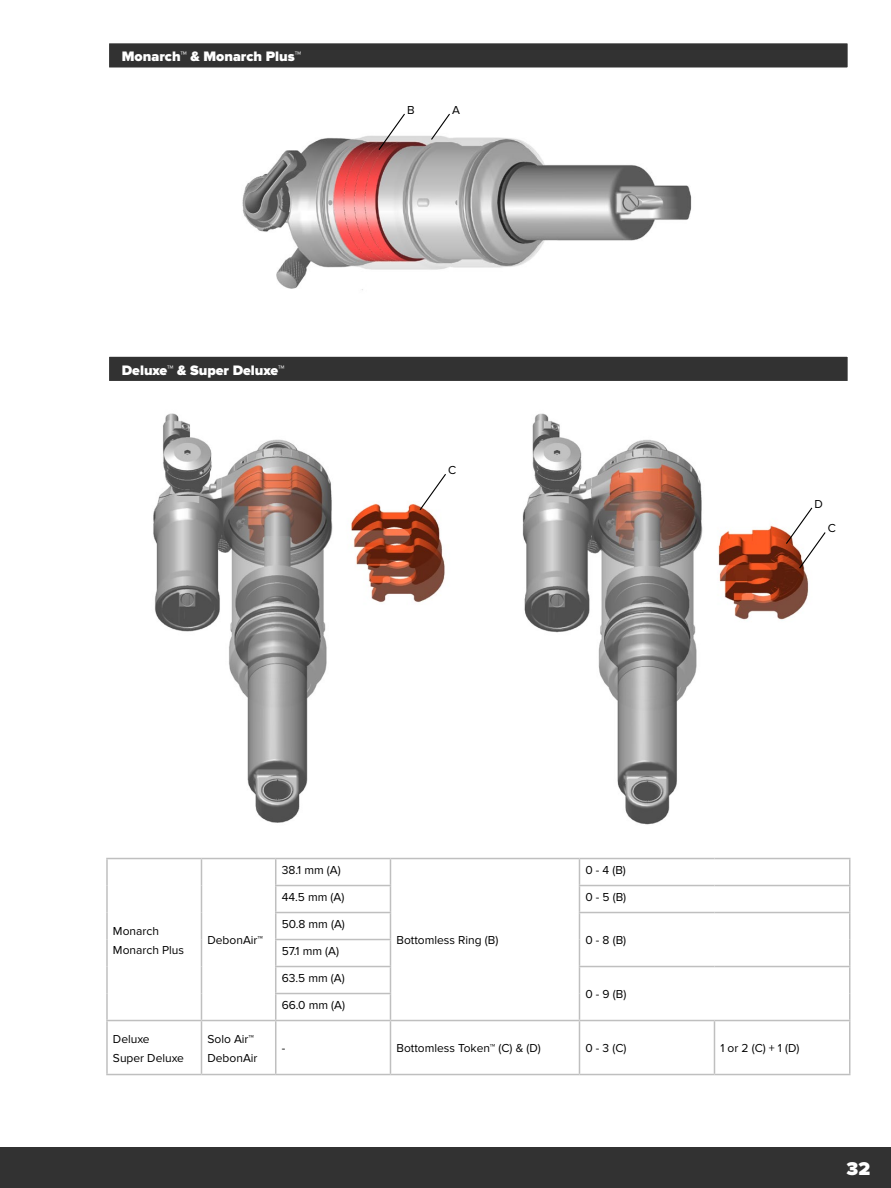
<style>
.page{position:relative;width:891px;height:1188px;background:#fff}
.page>*{position:absolute;margin:0;border:0;box-sizing:border-box;transform-origin:0 0}
.t1{font:900 19.2px "Proxima Nova";color:#fff}
.Caption_Text_Proxima{font:900 14.25px "Proxima Nova";color:#fff}
.User_Manual_Text_-_N{font:12px "Proxima Nova";color:#000}
</style>
<div class="page">
<div style="left:0;top:1148px;width:891px;height:40px;background:#323232"></div>
<hr style="left:106px;top:858px;width:95px;height:1px;background:#bfbfbf">
<hr style="left:106px;top:859px;width:2px;height:27px;background:#bfbfbf">
<hr style="left:201px;top:858px;width:75px;height:1px;background:#bfbfbf">
<hr style="left:276px;top:858px;width:114px;height:1px;background:#bfbfbf">
<hr style="left:390px;top:858px;width:189px;height:1px;background:#bfbfbf">
<hr style="left:579px;top:858px;width:135px;height:1px;background:#bfbfbf">
<hr style="left:714px;top:858px;width:137px;height:1px;background:#bfbfbf">
<hr style="left:106px;top:886px;width:2px;height:27px;background:#bfbfbf">
<hr style="left:275px;top:885px;width:116px;height:1px;background:#bfbfbf">
<hr style="left:579px;top:885px;width:135px;height:1px;background:#bfbfbf">
<hr style="left:714px;top:885px;width:137px;height:1px;background:#bfbfbf">
<hr style="left:106px;top:913px;width:2px;height:27px;background:#bfbfbf">
<hr style="left:275px;top:912px;width:116px;height:1px;background:#bfbfbf">
<hr style="left:579px;top:912px;width:135px;height:1px;background:#bfbfbf">
<hr style="left:714px;top:912px;width:137px;height:1px;background:#bfbfbf">
<hr style="left:106px;top:940px;width:2px;height:27px;background:#bfbfbf">
<hr style="left:275px;top:939px;width:116px;height:1px;background:#bfbfbf">
<hr style="left:106px;top:967px;width:2px;height:27px;background:#bfbfbf">
<hr style="left:275px;top:966px;width:116px;height:1px;background:#bfbfbf">
<hr style="left:579px;top:966px;width:135px;height:1px;background:#bfbfbf">
<hr style="left:714px;top:966px;width:137px;height:1px;background:#bfbfbf">
<hr style="left:106px;top:994px;width:2px;height:26px;background:#bfbfbf">
<svg style="left:201px;top:859px;width:1px;height:161px"></svg>
<hr style="left:275px;top:993px;width:116px;height:1px;background:#bfbfbf">
<svg style="left:275px;top:859px;width:1px;height:161px"></svg>
<svg style="left:390px;top:859px;width:1px;height:161px"></svg>
<svg style="left:579px;top:859px;width:1px;height:161px"></svg>
<svg style="left:849px;top:859px;width:1px;height:161px"></svg>
<hr style="left:106px;top:1020px;width:95px;height:1px;background:#bfbfbf">
<hr style="left:106px;top:1021px;width:2px;height:53px;background:#bfbfbf">
<hr style="left:201px;top:1020px;width:75px;height:1px;background:#bfbfbf">
<hr style="left:201px;top:1021px;width:1px;height:53px;background:#bfbfbf">
<hr style="left:276px;top:1020px;width:114px;height:1px;background:#bfbfbf">
<hr style="left:275px;top:1021px;width:1px;height:53px;background:#bfbfbf">
<hr style="left:390px;top:1020px;width:189px;height:1px;background:#bfbfbf">
<hr style="left:390px;top:1021px;width:1px;height:53px;background:#bfbfbf">
<hr style="left:579px;top:1020px;width:135px;height:1px;background:#bfbfbf">
<hr style="left:579px;top:1021px;width:1px;height:53px;background:#bfbfbf">
<hr style="left:714px;top:1020px;width:137px;height:1px;background:#bfbfbf">
<hr style="left:714px;top:1021px;width:1px;height:53px;background:#bfbfbf">
<hr style="left:849px;top:1021px;width:1px;height:53px;background:#bfbfbf">
<hr style="left:106px;top:1074px;width:95px;height:1px;background:#bfbfbf">
<hr style="left:201px;top:1074px;width:75px;height:1px;background:#bfbfbf">
<hr style="left:276px;top:1074px;width:114px;height:1px;background:#bfbfbf">
<hr style="left:390px;top:1074px;width:189px;height:1px;background:#bfbfbf">
<hr style="left:579px;top:1074px;width:135px;height:1px;background:#bfbfbf">
<hr style="left:714px;top:1074px;width:137px;height:1px;background:#bfbfbf">
<div style="left:108px;top:42px;width:741px;height:27px;background:#323232"></div>
<div style="left:106px;top:40px;width:745px;height:30px;border:3px solid #fff"></div>
<div style="left:108px;top:355px;width:741px;height:27px;background:#323232"></div>
<div style="left:106px;top:354px;width:745px;height:30px;border:3px solid #fff"></div>
<img style="left:153px;top:413px;width:292px;height:410px">
<img style="left:522px;top:413px;width:287px;height:412px">
<img style="left:242px;top:135px;width:450px;height:155px">
<svg style="left:377px;top:113px;width:29px;height:38px"></svg>
<svg style="left:418px;top:473px;width:28px;height:38px"></svg>
<svg style="left:785px;top:506px;width:41px;height:64px"></svg>
<svg style="left:430px;top:113px;width:21px;height:28px"></svg>
<p class="Caption_Text_Proxima" style="left:122px;top:48px;width:181px">Monarch™ &amp; Monarch Plus™</p>
<p class="Caption_Text_Proxima" style="left:122px;top:362px;width:164px">Deluxe™ &amp; Super Deluxe™</p>
<p class="User_Manual_Text_-_N" style="left:407px;top:103px;width:9px">B</p>
<p class="User_Manual_Text_-_N" style="left:452px;top:103px;width:9px">A</p>
<p class="User_Manual_Text_-_N" style="left:448px;top:463px;width:10px">C</p>
<p class="User_Manual_Text_-_N" style="left:815px;top:497px;width:10px">D</p>
<p class="User_Manual_Text_-_N" style="left:828px;top:521px;width:10px">C</p>
<p class="User_Manual_Text_-_N" style="left:113px;top:924px;width:48px">Monarch</p>
<p class="User_Manual_Text_-_N" style="left:113px;top:943px;width:73px">Monarch Plus</p>
<p class="User_Manual_Text_-_N" style="left:113px;top:1032px;width:38px">Deluxe</p>
<p class="User_Manual_Text_-_N" style="left:113px;top:1051px;width:72px">Super Deluxe</p>
<p class="User_Manual_Text_-_N" style="left:207px;top:933px;width:57px">DebonAir™</p>
<p class="User_Manual_Text_-_N" style="left:207px;top:1032px;width:48px">Solo Air™</p>
<p class="User_Manual_Text_-_N" style="left:207px;top:1051px;width:52px">DebonAir</p>
<p class="User_Manual_Text_-_N" style="left:282px;top:863px;width:60px">38.1 mm (A)</p>
<p class="User_Manual_Text_-_N" style="left:585px;top:863px;width:42px">0 - 4 (B)</p>
<p class="User_Manual_Text_-_N" style="left:282px;top:890px;width:64px">44.5 mm (A)</p>
<p class="User_Manual_Text_-_N" style="left:585px;top:890px;width:42px">0 - 5 (B)</p>
<p class="User_Manual_Text_-_N" style="left:282px;top:917px;width:65px">50.8 mm (A)</p>
<p class="User_Manual_Text_-_N" style="left:585px;top:933px;width:42px">0 - 8 (B)</p>
<p class="User_Manual_Text_-_N" style="left:282px;top:944px;width:59px">57.1 mm (A)</p>
<p class="User_Manual_Text_-_N" style="left:282px;top:971px;width:65px">63.5 mm (A)</p>
<p class="User_Manual_Text_-_N" style="left:585px;top:987px;width:42px">0 - 9 (B)</p>
<p class="User_Manual_Text_-_N" style="left:282px;top:998px;width:65px">66.0 mm (A)</p>
<p class="User_Manual_Text_-_N" style="left:396px;top:933px;width:103px">Bottomless Ring (B)</p>
<p class="User_Manual_Text_-_N" style="left:282px;top:1041px;width:5px">-</p>
<p class="User_Manual_Text_-_N" style="left:396px;top:1041px;width:146px">Bottomless Token™ (C) &amp; (D)</p>
<p class="User_Manual_Text_-_N" style="left:585px;top:1041px;width:42px">0 - 3 (C)</p>
<p class="User_Manual_Text_-_N" style="left:720px;top:1041px;width:80px">1 or 2 (C) + 1 (D)</p>
<h1 class="t1" style="left:847px;top:1157px;width:25px">32</h1>
</div>
